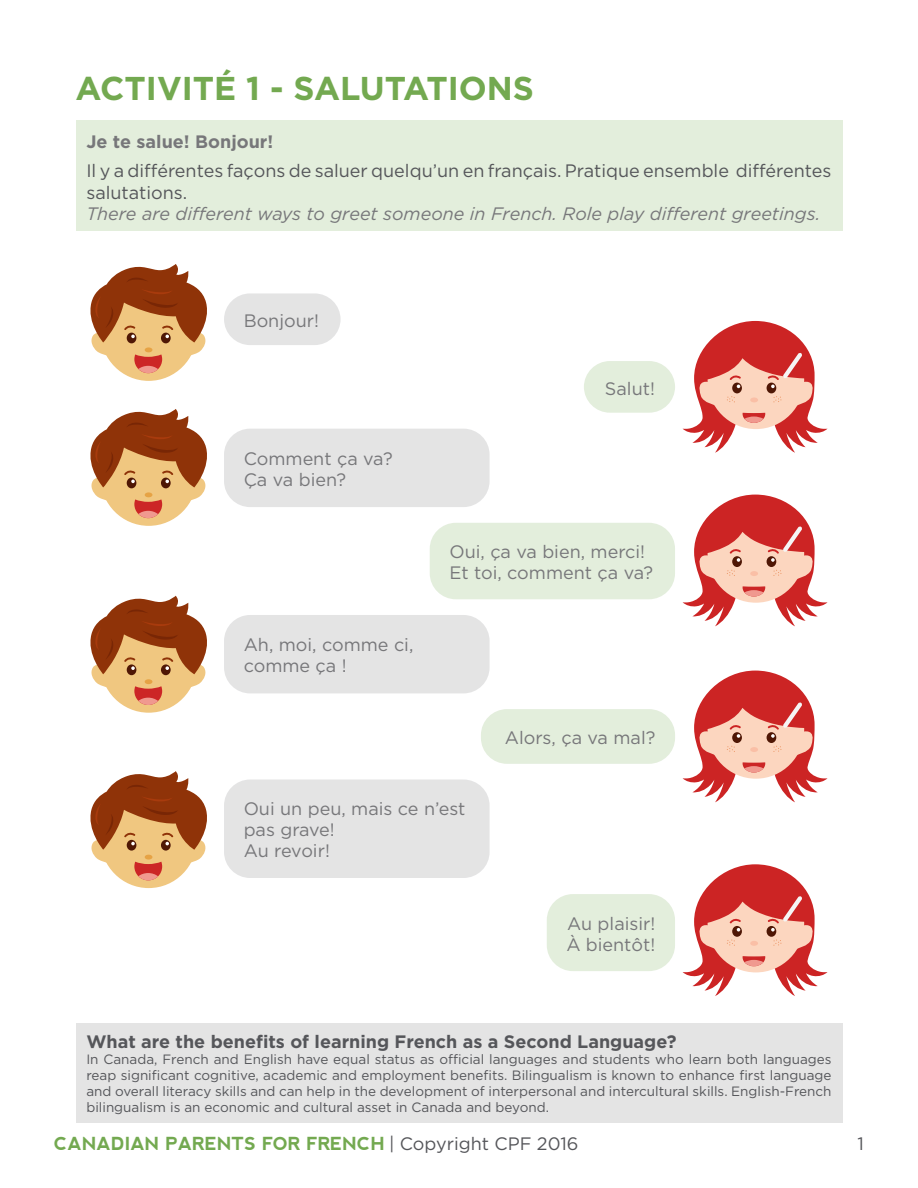
<style>
.page{position:relative;width:918px;height:1188px;background:#fff}
.page>*{position:absolute;margin:0;border:0;box-sizing:border-box;transform-origin:0 0}
.t1{font:700 33px "Gotham";color:#73a950}
.t2{font:18px/21.6px "Gotham";color:#77777a}
.t3{font:18px/21.6px "Gotham";color:#55565a}
.t4{font:italic 18px "Gotham";color:#77777a}
.t5{font:700 18px "Gotham";color:#55565a}
.t6{font:700 18px "nevis";color:#73a950}
.t7{font:700 18px "Gotham";color:#77777a}
.t8{font:13.5px/16.2px "Gotham";color:#55565a;text-align:justify}
.s1{font-family:"Gotham";font-weight:400;color:#55565a}
</style>
<div class="page">
<div style="left:224px;top:429px;width:266px;height:78px;background:#e4e4e4;border-radius:26px"></div>
<div style="left:76px;top:121px;width:766px;height:110px;background:#e3eedc"></div>
<div style="left:224px;top:293px;width:117px;height:52px;background:#e4e4e4;border-radius:26px"></div>
<div style="left:584px;top:361px;width:91px;height:52px;background:#e3eedc;border-radius:26px"></div>
<div style="left:430px;top:523px;width:245px;height:76px;background:#e3eedc;border-radius:26px"></div>
<div style="left:224px;top:615px;width:266px;height:78px;background:#e4e4e4;border-radius:26px"></div>
<div style="left:481px;top:709px;width:194px;height:55px;background:#e3eedc;border-radius:26px"></div>
<div style="left:224px;top:780px;width:266px;height:98px;background:#e4e4e4;border-radius:26px"></div>
<div style="left:547px;top:894px;width:128px;height:77px;background:#e3eedc;border-radius:26px"></div>
<div style="left:76px;top:1024px;width:766px;height:99px;background:#e4e4e4"></div>
<svg style="left:683px;top:864px;width:145px;height:132px"></svg>
<svg style="left:683px;top:671px;width:145px;height:131px"></svg>
<svg style="left:683px;top:495px;width:145px;height:131px"></svg>
<svg style="left:683px;top:321px;width:145px;height:132px"></svg>
<div style="left:101px;top:284px;width:96px;height:97px;background:#f0c780;border-radius:50%"></div>
<svg style="left:90px;top:264px;width:117px;height:109px"></svg>
<div style="left:101px;top:429px;width:96px;height:97px;background:#f0c780;border-radius:50%"></div>
<svg style="left:90px;top:409px;width:117px;height:109px"></svg>
<div style="left:101px;top:616px;width:96px;height:97px;background:#f0c780;border-radius:50%"></div>
<svg style="left:90px;top:596px;width:117px;height:109px"></svg>
<div style="left:101px;top:791px;width:96px;height:97px;background:#f0c780;border-radius:50%"></div>
<svg style="left:90px;top:771px;width:117px;height:109px"></svg>
<h1 class="t1" style="left:76px;top:69px;width:460px">ACTIVITÉ 1 - SALUTATIONS</h1>
<h2 class="t7" style="left:86px;top:131px;width:188px">Je te salue! Bonjour!</h2>
<h2 class="t3" style="left:86px;top:160px;width:747px">Il y a différentes façons de saluer quelqu’un en français. Pratique ensemble différentes salutations.</h2>
<h2 class="t4" style="left:86px;top:204px;width:735px">There are different ways to greet someone in French. Role play different greetings.</h2>
<h2 class="t2" style="left:244px;top:310px;width:77px">Bonjour!</h2>
<h2 class="t2" style="left:244px;top:447px;width:151px">Comment ça va?<br>Ça va bien?</h2>
<h2 class="t2" style="left:244px;top:633px;width:171px">Ah, moi, comme ci, comme ça !</h2>
<h2 class="t2" style="left:605px;top:378px;width:51px">Salut!</h2>
<h2 class="t2" style="left:449px;top:540px;width:205px">Oui, ça va bien, merci!<br>Et toi, comment ça va?</h2>
<h2 class="t2" style="left:505px;top:727px;width:152px">Alors, ça va mal?</h2>
<h2 class="t2" style="left:244px;top:798px;width:223px;line-height:21px">Oui un peu, mais ce n’est pas grave!<br>Au revoir!</h2>
<h2 class="t2" style="left:566px;top:913px;width:90px;line-height:21px">Au plaisir!<br>À bientôt!</h2>
<h2 class="t5" style="left:86px;top:1031px;width:592px">What are the benefits of learning French as a Second Language?</h2>
<p class="t8" style="left:86px;top:1051px;width:747px">In Canada, French and English have equal status as official languages and students who learn both languages reap significant cognitive, academic and employment benefits. Bilingualism is known to enhance first language and overall literacy skills and can help in the development of interpersonal and intercultural skills. English-French bilingualism is an economic and cultural asset in Canada and beyond.</p>
<h2 class="t6" style="left:54px;top:1134px;width:526px">CANADIAN PARENTS FOR FRENCH <span class="s1">| Copyright CPF 2016</span></h2>
<h2 class="t3" style="left:858px;top:1133px;width:8px">1</h2>
</div>
